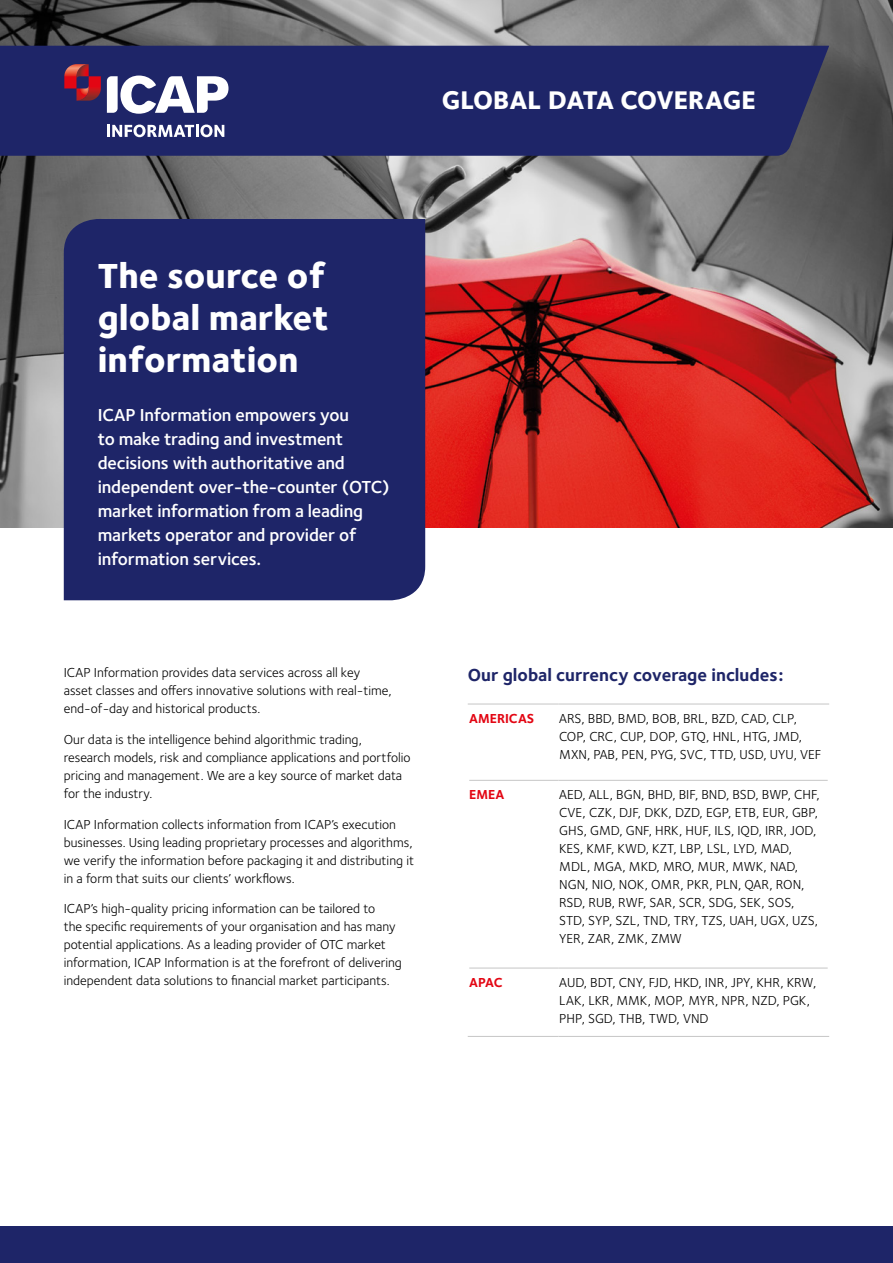
<style>
.page{position:relative;width:893px;height:1263px;background:#fff}
.page>*{position:absolute;margin:0;border:0;box-sizing:border-box;transform-origin:0 0}
.t1{font:800 36px/42px "Foundry Sterling";color:#fff;text-align:justify}
.t2{font:800 26.4px "Foundry Sterling";color:#fff}
.t3{font:600 18px/24px "Foundry Sterling";letter-spacing:-.01em;color:#fff}
.t4{font:700 18px "Foundry Sterling";color:#1e2568}
.t5{font:13.5px/18px "Foundry Sterling";color:#000}
.t6{font:700 13.5px "Foundry Sterling";color:#e30613}
</style>
<div class="page">
<hr style="left:468px;top:704px;width:90px;height:1px;background:#c6c6c6">
<hr style="left:558px;top:704px;width:271px;height:1px;background:#c6c6c6">
<hr style="left:469px;top:780px;width:89px;height:1px;background:#c6c6c6">
<hr style="left:558px;top:780px;width:270px;height:1px;background:#c6c6c6">
<hr style="left:469px;top:968px;width:89px;height:1px;background:#c6c6c6">
<hr style="left:558px;top:968px;width:270px;height:1px;background:#c6c6c6">
<hr style="left:468px;top:1036px;width:90px;height:1px;background:#c6c6c6">
<hr style="left:558px;top:1036px;width:271px;height:1px;background:#c6c6c6">
<img style="left:0;top:0;width:893px;height:527px">
<div style="left:0;top:1227px;width:893px;height:36px;background:#1e2568"></div>
<div style="left:0;top:46px;width:829px;height:110px;background:#1e2568"></div>
<div style="left:64px;top:219px;width:361px;height:381px;background:#1e2568"></div>
<svg style="left:64px;top:64px;width:37px;height:37px"></svg>
<svg style="left:107px;top:76px;width:121px;height:38px"></svg>
<svg style="left:107px;top:125px;width:117px;height:12px"></svg>
<h2 class="t2" style="left:442px;top:84px;width:316px">GLOBAL DATA COVERAGE</h2>
<h1 class="t1" style="left:98px;top:256px;width:233px">The source of global market information</h1>
<h3 class="t3" style="left:98px;top:404px;width:293px">ICAP Information empowers you<br>to make trading and investment decisions with authoritative and independent over-the-counter (OTC) market information from a leading markets operator and provider of information services.</h3>
<p class="t5" style="left:64px;top:664px;width:329px">ICAP Information provides data services across all key asset classes and offers innovative solutions with real-time, end-of-day and historical products.</p>
<p class="t5" style="left:64px;top:730px;width:348px">Our data is the intelligence behind algorithmic trading, research models, risk and compliance applications and portfolio pricing and management. We are a key source of market data for the industry.</p>
<p class="t5" style="left:64px;top:815px;width:352px">ICAP Information collects information from ICAP’s execution businesses. Using leading proprietary processes and algorithms, we verify the information before packaging it and distributing it in a form that suits our clients’ workflows.</p>
<p class="t5" style="left:64px;top:900px;width:340px">ICAP’s high-quality pricing information can be tailored to<br>the specific requirements of your organisation and has many potential applications. As a leading provider of OTC market information, ICAP Information is at the forefront of delivering independent data solutions to financial market participants.</p>
<h3 class="t4" style="left:468px;top:665px;width:317px">Our global currency coverage includes:</h3>
<p class="t6" style="left:469px;top:710px;width:67px">AMERICAS</p>
<p class="t5" style="left:559px;top:710px;width:263px">ARS, BBD, BMD, BOB, BRL, BZD, CAD, CLP,<br>COP, CRC, CUP, DOP, GTQ, HNL, HTG, JMD,<br>MXN, PAB, PEN, PYG, SVC, TTD, USD, UYU, VEF</p>
<p class="t6" style="left:469px;top:787px;width:37px">EMEA</p>
<p class="t5" style="left:559px;top:786px;width:262px">AED, ALL, BGN, BHD, BIF, BND, BSD, BWP, CHF, CVE, CZK, DJF, DKK, DZD, EGP, ETB, EUR, GBP, GHS, GMD, GNF, HRK, HUF, ILS, IQD, IRR, JOD, KES, KMF, KWD, KZT, LBP, LSL, LYD, MAD, MDL, MGA, MKD, MRO, MUR, MWK, NAD, NGN, NIO, NOK, OMR, PKR, PLN, QAR, RON, RSD, RUB, RWF, SAR, SCR, SDG, SEK, SOS, STD, SYP, SZL, TND, TRY, TZS, UAH, UGX, UZS, YER, ZAR, ZMK, ZMW</p>
<p class="t6" style="left:469px;top:974px;width:35px">APAC</p>
<p class="t5" style="left:559px;top:973px;width:259px">AUD, BDT, CNY, FJD, HKD, INR, JPY, KHR, KRW,<br>LAK, LKR, MMK, MOP, MYR, NPR, NZD, PGK,<br>PHP, SGD, THB, TWD, VND</p>
</div>
